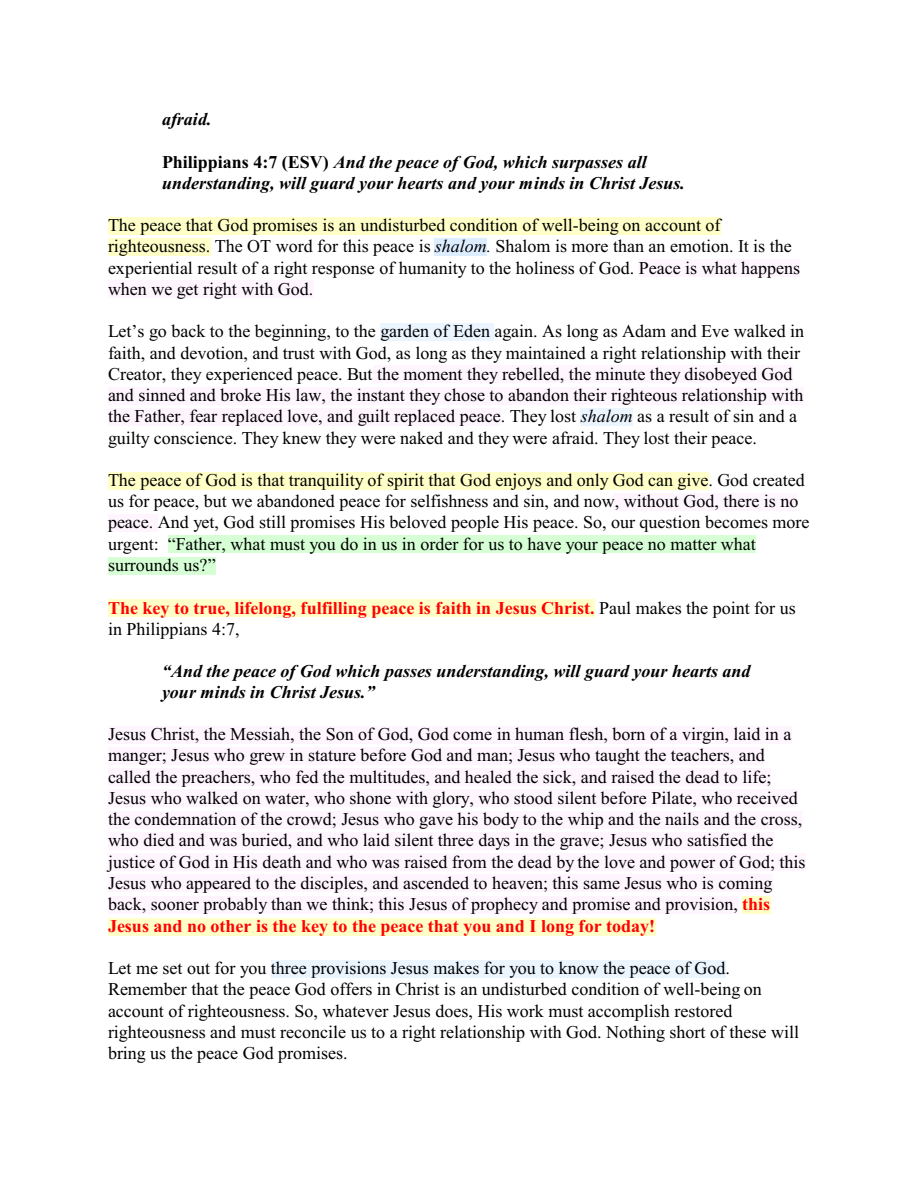
<style>
.page{position:relative;width:918px;height:1188px;background:#fff}
.page>*{position:absolute;margin:0;border:0;box-sizing:border-box;transform-origin:0 0}
.t1{font:18px/21.3px "Times New Roman";color:#000}
.t2{font:italic 700 18px/20.9px "Times New Roman";color:#000}
.t3{font:700 18px/21.3px "Times New Roman";color:#f00}
.s1{font-style:normal}
.s2{font-style:italic}
.s3{font-weight:400;color:#000}
.s4{font-weight:700;color:#f00}
</style>
<div class="page">
<div style="left:108px;top:217px;width:612px;height:18px;background:#ffffc7"></div>
<div style="left:108px;top:238px;width:102px;height:18px;background:#ffffc7"></div>
<div style="left:435px;top:238px;width:52px;height:18px;background:#dbedff"></div>
<div style="left:639px;top:259px;width:161px;height:18px;background:#fff5ff"></div>
<div style="left:108px;top:280px;width:205px;height:18px;background:#fff5ff"></div>
<div style="left:380px;top:323px;width:114px;height:18px;background:#ebf5ff"></div>
<div style="left:373px;top:365px;width:420px;height:18px;background:#fff5ff"></div>
<div style="left:108px;top:387px;width:696px;height:18px;background:#fff5ff"></div>
<div style="left:108px;top:408px;width:392px;height:18px;background:#fff5ff"></div>
<div style="left:581px;top:408px;width:52px;height:18px;background:#ebf5ff"></div>
<div style="left:108px;top:472px;width:600px;height:18px;background:#ffffc7"></div>
<div style="left:614px;top:493px;width:183px;height:18px;background:#fff5ff"></div>
<div style="left:108px;top:514px;width:50px;height:18px;background:#fff5ff"></div>
<div style="left:168px;top:535px;width:587px;height:18px;background:#d6ffd6"></div>
<div style="left:108px;top:557px;width:108px;height:18px;background:#d6ffd6"></div>
<div style="left:108px;top:599px;width:487px;height:18px;background:#ffffc7"></div>
<div style="left:108px;top:726px;width:683px;height:18px;background:#fff5ff"></div>
<div style="left:108px;top:747px;width:656px;height:18px;background:#fff5ff"></div>
<div style="left:108px;top:768px;width:662px;height:18px;background:#fff5ff"></div>
<div style="left:108px;top:789px;width:689px;height:18px;background:#fff5ff"></div>
<div style="left:108px;top:811px;width:694px;height:18px;background:#fff5ff"></div>
<div style="left:108px;top:832px;width:665px;height:18px;background:#fff5ff"></div>
<div style="left:108px;top:853px;width:697px;height:18px;background:#fff5ff"></div>
<div style="left:108px;top:874px;width:664px;height:18px;background:#fff5ff"></div>
<div style="left:108px;top:896px;width:630px;height:18px;background:#fff5ff"></div>
<div style="left:742px;top:896px;width:28px;height:18px;background:#ffffc7"></div>
<div style="left:108px;top:918px;width:547px;height:18px;background:#ffffc7"></div>
<div style="left:271px;top:960px;width:454px;height:18px;background:#ebf5ff"></div>
<p class="t2" style="left:162px;top:110px;width:51px">afraid.</p>
<p class="t2" style="left:162px;top:153px;width:525px"><span class="s1">Philippians 4:7 (ESV)</span> And the peace of God, which surpasses all understanding, will guard your hearts and your minds in Christ Jesus.</p>
<p class="t1" style="left:108px;top:216px;width:694px">The peace that God promises is an undisturbed condition of well-being on account of righteousness. The OT word for this peace is <span class="s2">shalom.</span> Shalom is more than an emotion. It is the experiential result of a right response of humanity to the holiness of God. Peace is what happens when we get right with God.</p>
<p class="t1" style="left:108px;top:322px;width:698px">Let’s go back to the beginning, to the garden of Eden again. As long as Adam and Eve walked in faith, and devotion, and trust with God, as long as they maintained a right relationship with their Creator, they experienced peace. But the moment they rebelled, the minute they disobeyed God and sinned and broke His law, the instant they chose to abandon their righteous relationship with the Father, fear replaced love, and guilt replaced peace. They lost <span class="s2">shalom</span> as a result of sin and a guilty conscience. They knew they were naked and they were afraid. They lost their peace.</p>
<p class="t1" style="left:108px;top:471px;width:703px">The peace of God is that tranquility of spirit that God enjoys and only God can give. God created us for peace, but we abandoned peace for selfishness and sin, and now, without God, there is no peace. And yet, God still promises His beloved people His peace. So, our question becomes more urgent: “Father, what must you do in us in order for us to have your peace no matter what surrounds us?”</p>
<p class="t3" style="left:108px;top:599px;width:689px">The key to true, lifelong, fulfilling peace is faith in Jesus Christ. <span class="s3">Paul makes the point for us in Philippians 4:7,</span></p>
<p class="t2" style="left:162px;top:663px;width:590px">“And the peace of God which passes understanding, will guard your hearts and your minds in Christ Jesus.”</p>
<p class="t1" style="left:108px;top:725px;width:699px">Jesus Christ, the Messiah, the Son of God, God come in human flesh, born of a virgin, laid in a manger; Jesus who grew in stature before God and man; Jesus who taught the teachers, and called the preachers, who fed the multitudes, and healed the sick, and raised the dead to life; Jesus who walked on water, who shone with glory, who stood silent before Pilate, who received the condemnation of the crowd; Jesus who gave his body to the whip and the nails and the cross, who died and was buried, and who laid silent three days in the grave; Jesus who satisfied the justice of God in His death and who was raised from the dead by the love and power of God; this Jesus who appeared to the disciples, and ascended to heaven; this same Jesus who is coming back, sooner probably than we think; this Jesus of prophecy and promise and provision, <span class="s4">this Jesus and no other is the key to the peace that you and I long for today!</span></p>
<p class="t1" style="left:108px;top:959px;width:693px">Let me set out for you three provisions Jesus makes for you to know the peace of God.<br>Remember that the peace God offers in Christ is an undisturbed condition of well-being on account of righteousness. So, whatever Jesus does, His work must accomplish restored righteousness and must reconcile us to a right relationship with God. Nothing short of these will bring us the peace God promises.</p>
</div>
